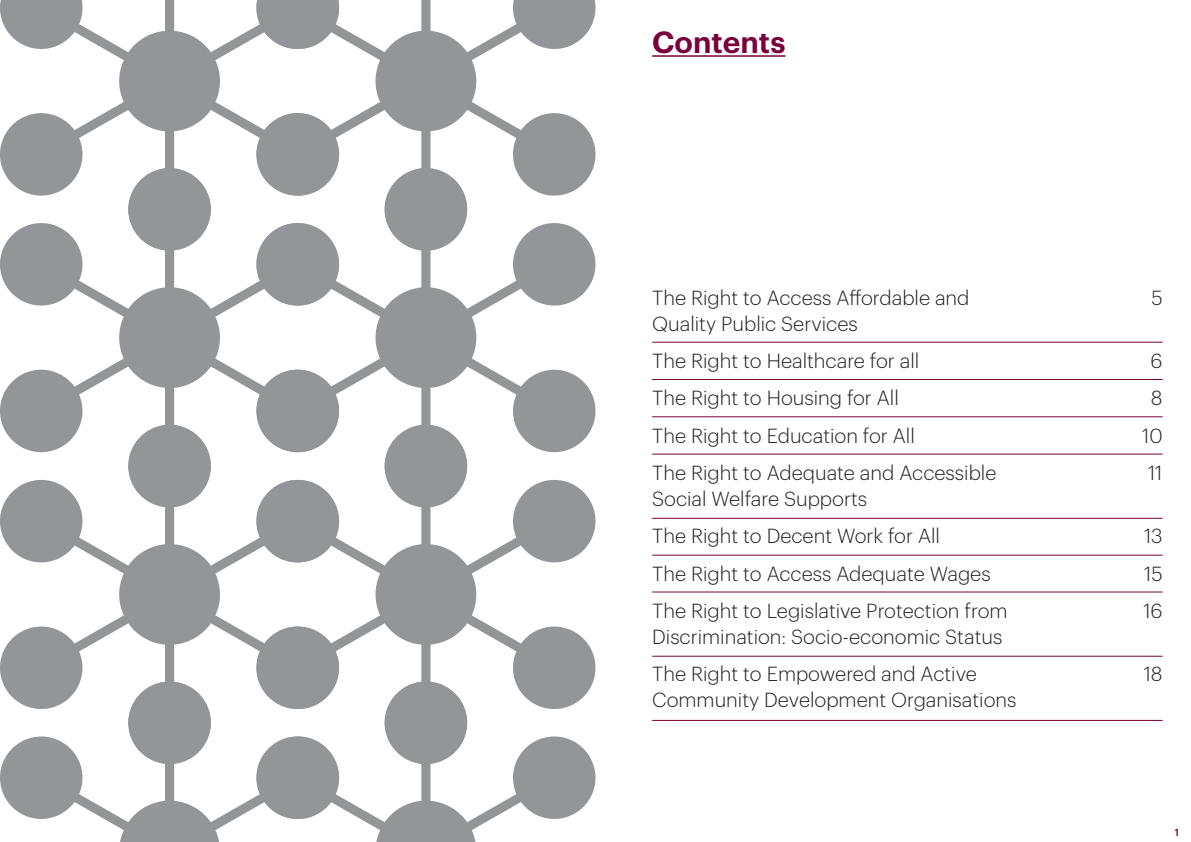
<style>
.page{position:relative;width:1191px;height:842px;background:#fff}
.page>*{position:absolute;margin:0;border:0;box-sizing:border-box;transform-origin:0 0}
.t1{font:600 30px "Graphik";color:#7a003b}
.t2{font:300 20px/37.3px "Graphik";color:#231f20}
.t3{font:500 10px "Graphik";color:#7a003b}
</style>
<div class="page">
<hr style="left:652px;top:55px;width:133px;height:2px;background:#7a003b">
<hr style="left:652px;top:342px;width:510px;height:1px;background:#7a003b">
<hr style="left:652px;top:379px;width:510px;height:1px;background:#7a003b">
<hr style="left:652px;top:416px;width:510px;height:1px;background:#7a003b">
<hr style="left:652px;top:454px;width:510px;height:1px;background:#7a003b">
<hr style="left:652px;top:518px;width:510px;height:1px;background:#7a003b">
<hr style="left:652px;top:555px;width:510px;height:1px;background:#7a003b">
<hr style="left:652px;top:591px;width:510px;height:1px;background:#7a003b">
<hr style="left:652px;top:656px;width:510px;height:1px;background:#7a003b">
<hr style="left:652px;top:720px;width:510px;height:1px;background:#7a003b">
<svg style="left:0;top:0;width:256px;height:168px"></svg>
<svg style="left:0;top:507px;width:256px;height:174px"></svg>
<svg style="left:0;top:168px;width:256px;height:339px"></svg>
<svg style="left:0;top:681px;width:256px;height:161px"></svg>
<svg style="left:256px;top:0;width:339px;height:168px"></svg>
<svg style="left:256px;top:507px;width:339px;height:174px"></svg>
<svg style="left:256px;top:168px;width:339px;height:339px"></svg>
<svg style="left:256px;top:681px;width:339px;height:161px"></svg>
<h1 class="t1" style="left:652px;top:19px;width:135px">Contents</h1>
<p class="t2" style="left:652px;top:283px;width:319px;line-height:26px">The Right to Access Affordable and<br>Quality Public Services</p>
<p class="t2" style="left:652px;top:340px;width:346px">The Right to Healthcare for all<br>The Right to Housing for All<br>The Right to Education for All<br>The Right to Adequate and Accessible</p>
<p class="t2" style="left:652px;top:478px;width:357px">Social Welfare Supports<br>The Right to Decent Work for All<br>The Right to Access Adequate Wages<br>The Right to Legislative Protection from</p>
<p class="t2" style="left:652px;top:616px;width:352px">Discrimination: Socio-economic Status<br>The Right to Empowered and Active</p>
<p class="t2" style="left:652px;top:680px;width:366px">Community Development Organisations</p>
<p class="t2" style="left:1151px;top:277px;width:13px">5</p>
<p class="t2" style="left:1142px;top:340px;width:22px;text-align:center">6<br>8<br>10<br>11</p>
<p class="t2" style="left:1143px;top:516px;width:21px;text-align:justify">13<br>15<br>16</p>
<p class="t2" style="left:1143px;top:654px;width:20px">18</p>
<p class="t3" style="left:1174px;top:825px;width:6px">1</p>
</div>
